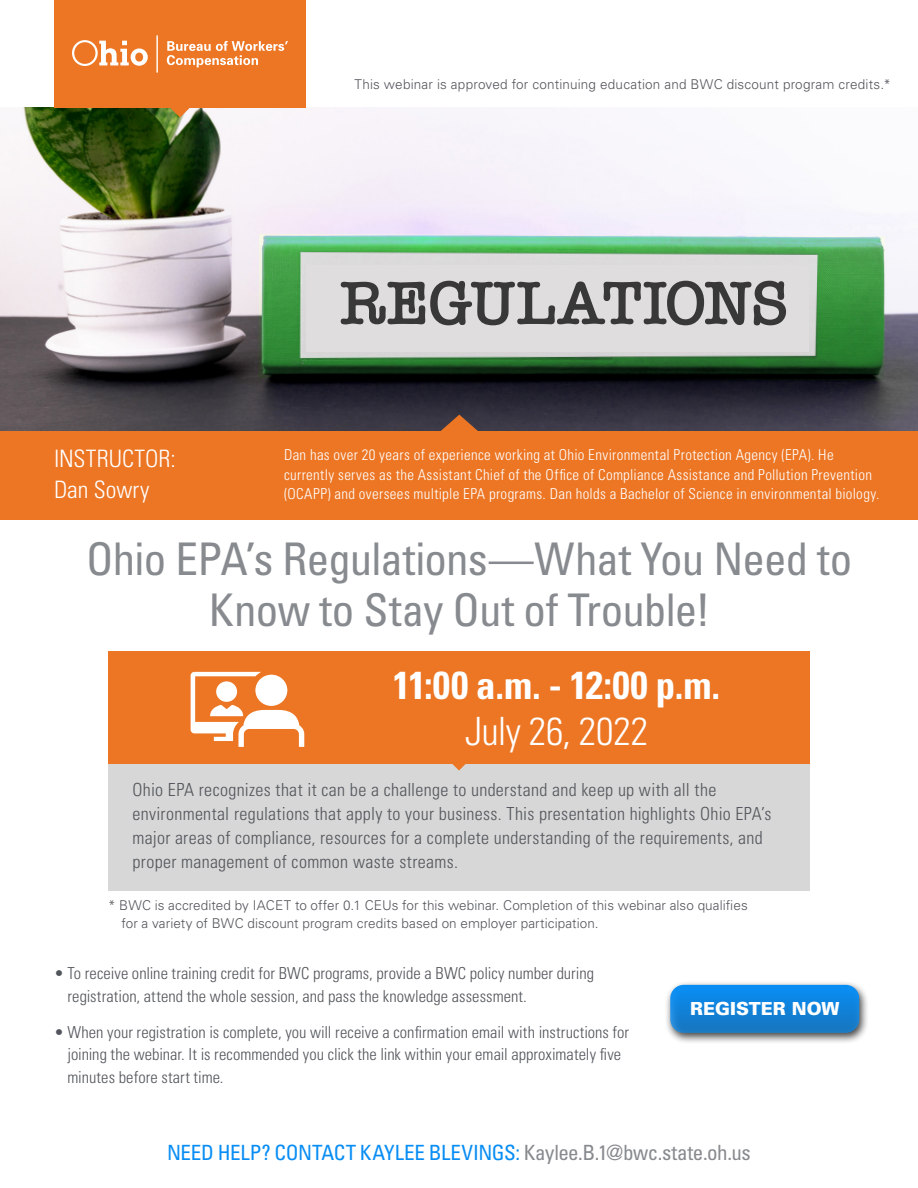
<style>
.page{position:relative;width:918px;height:1188px;background:#fff}
.page>*{position:absolute;margin:0;border:0;box-sizing:border-box;transform-origin:0 0}
.t1{font:600 63px "American Typewriter";letter-spacing:-.02em;color:#292829}
.t2{font:condensed 45px/51px "Univers LT Std";letter-spacing:-.02em;color:#878a8e;text-align:center}
.t3{font:700 condensed 39px "Univers LT Std";letter-spacing:-.005em;color:#fff}
.t4{font:300 condensed 39px "Univers LT Std";letter-spacing:-.005em;color:#fff}
.t5{font:300 condensed 24px/31.5px "Univers LT Std";color:#fff}
.t6{font:condensed 21px "Univers LT Std";letter-spacing:-.015em;color:#088df4}
.t7{font:300 condensed 18px/24px "Univers LT Std";letter-spacing:.02em;color:#52555b}
.t8{font:900 18px "Univers LT Std";color:#fff}
.t9{font:300 condensed 16.5px/22.5px "Univers LT Std";letter-spacing:.005em;color:#52555b}
.t10{font:300 condensed 15px/19.5px "Univers LT Std";letter-spacing:.02em;color:#fff}
.t11{font:300 13.5px/18px "Univers LT Std";letter-spacing:.005em;color:#52555b}
.s1{color:#878a8e}
</style>
<div class="page">
<img style="left:0;top:108px;width:918px;height:323px">
<div style="left:0;top:431px;width:918px;height:89px;background:#ec7624"></div>
<svg style="left:440px;top:415px;width:38px;height:16px"></svg>
<div style="left:54px;top:0;width:252px;height:108px;background:#ec7624"></div>
<svg style="left:72px;top:40px;width:76px;height:26px"></svg>
<svg style="left:167px;top:41px;width:121px;height:26px"></svg>
<hr style="left:157px;top:35px;width:1px;height:38px;background:#fff">
<svg style="left:170px;top:108px;width:20px;height:10px"></svg>
<div style="left:307px;top:265px;width:502px;height:87px;background:#dfddde"></div>
<div style="left:108px;top:764px;width:702px;height:127px;background:#d6d7d6"></div>
<div style="left:108px;top:652px;width:702px;height:112px;background:#ec7624"></div>
<svg style="left:452px;top:764px;width:14px;height:7px"></svg>
<svg style="left:191px;top:672px;width:113px;height:75px"></svg>
<div style="left:664px;top:980px;width:205px;height:65px;background:#000;opacity:.75"></div>
<div style="left:670px;top:985px;width:189px;height:48px;background:linear-gradient(to bottom,#078df6,#1977c0);border-radius:14px"></div>
<p class="t11" style="left:354px;top:75px;width:538px">This webinar is approved for continuing education and BWC discount program credits.*</p>
<h1 class="t1" style="left:340px;top:255px;width:451px">REGULATIONS</h1>
<h3 class="t5" style="left:54px;top:443px;width:123px">INSTRUCTOR:<br>Dan Sowry</h3>
<p class="t10" style="left:284px;top:445px;width:597px">Dan has over 20 years of experience working at Ohio Environmental Protection Agency (EPA). He currently serves as the Assistant Chief of the Office of Compliance Assistance and Pollution Prevention (OCAPP) and oversees multiple EPA programs. Dan holds a Bachelor of Science in environmental biology.</p>
<h2 class="t2" style="left:86px;top:533px;width:768px">Ohio EPA’s Regulations—What You Need to<br>Know to Stay Out of Trouble!</h2>
<h3 class="t3" style="left:393px;top:661px;width:329px">11:00 a.m. - 12:00 p.m.</h3>
<h3 class="t4" style="left:465px;top:708px;width:184px">July 26, 2022</h3>
<p class="t7" style="left:133px;top:777px;width:640px">Ohio EPA recognizes that it can be a challenge to understand and keep up with all the environmental regulations that apply to your business. This presentation highlights Ohio EPA’s major areas of compliance, resources for a complete understanding of the requirements, and proper management of common waste streams.</p>
<p class="t11" style="left:122px;top:896px;width:628px;text-indent:-14px">* BWC is accredited by IACET to offer 0.1 CEUs for this webinar. Completion of this webinar also qualifies for a variety of BWC discount program credits based on employer participation.</p>
<p class="t9" style="left:67px;top:962px;width:528px;text-indent:-13px">• To receive online training credit for BWC programs, provide a BWC policy number during registration, attend the whole session, and pass the knowledge assessment.</p>
<p class="t9" style="left:67px;top:1021px;width:563px;text-indent:-13px">• When your registration is complete, you will receive a confirmation email with instructions for joining the webinar. It is recommended you click the link within your email approximately five minutes before start time.</p>
<p class="t8" style="left:690px;top:998px;width:151px">REGISTER NOW</p>
<p class="t6" style="left:167px;top:1139px;width:585px">NEED HELP? CONTACT KAYLEE BLEVINGS: <span class="s1">Kaylee.B.1@bwc.state.oh.us</span></p>
</div>
